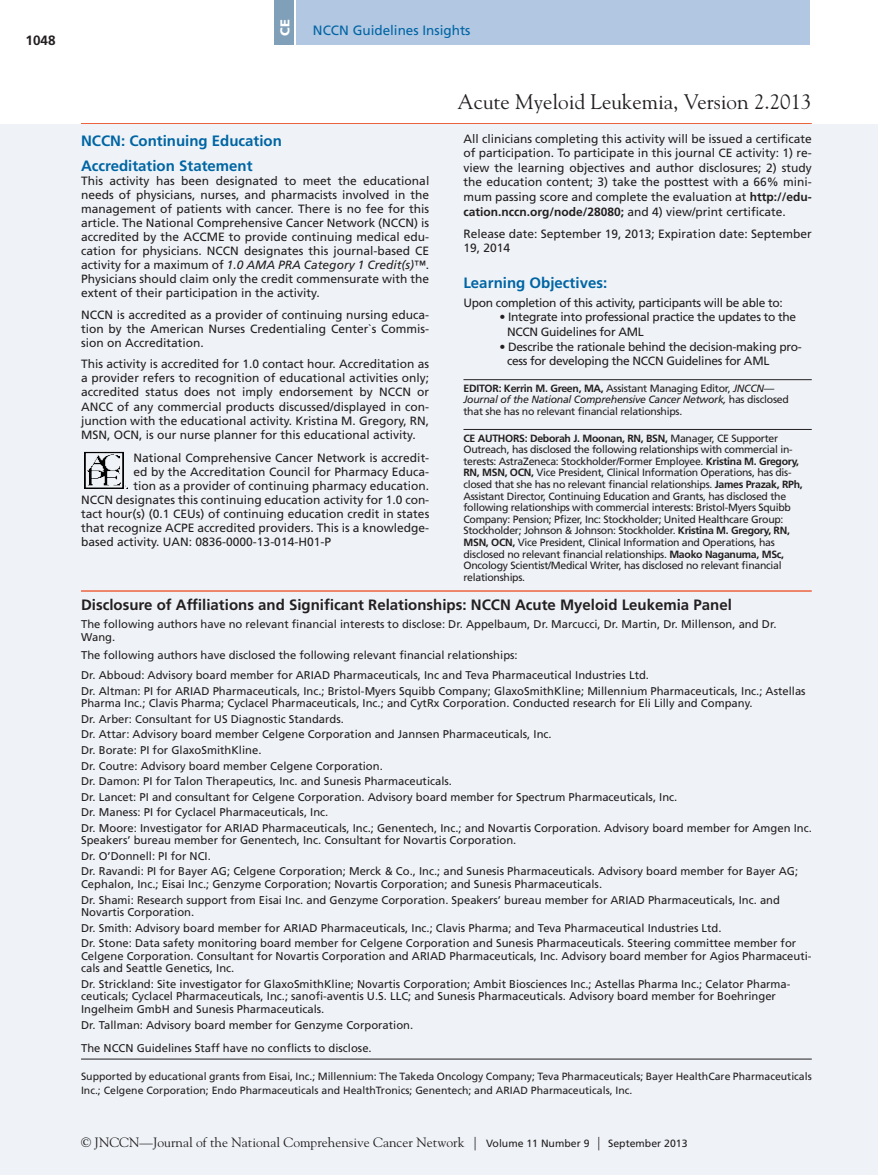
<style>
.page{position:relative;width:878px;height:1175px;background:#fff}
.page>*{position:absolute;margin:0;border:0;box-sizing:border-box;transform-origin:0 0}
.t1{font:21px "Goudy Std";color:#231f20}
.t2{font:700 15px "Frutiger LT Std";color:#231f20}
.H2_after_H1{font:700 15px "Frutiger LT Std";color:#0065a4}
.MEDSCAPE_Heading{font:700 15px "Frutiger LT Std";color:#0065a4}
.t3{font:13.5px "Goudy Std";color:#231f20}
.t4{font:13.5px "Frutiger LT Std";color:#0065a4}
.t5{font:700 13.5px "Frutiger LT Std";color:#231f20}
.t6{font:900 12.9px "Frutiger LT Std";color:#fff}
.ABS{font:12px/14.1px "Frutiger LT Std";color:#231f20;text-align:justify}
.MEDSCAPE_Learning_Ob{font:12px/14.5px "Frutiger LT Std";letter-spacing:-.025em;color:#231f20}
.ABS-2{font:12px "Frutiger LT Std";letter-spacing:-.025em;color:#231f20}
.t7{font:11.25px/12.6px "Frutiger LT Std";color:#231f20}
.OFN_HEADER{font:10.5px/11.6px "Frutiger LT Std";letter-spacing:-.025em;color:#231f20}
.ABS-3{font:10.5px/13.5px "Frutiger LT Std";color:#231f20}
.s1{font-weight:700}
.s2{font-style:italic}
.s3{font-family:"Frutiger LT Std";font-size:10.5px}
</style>
<div class="page">
<hr style="left:81px;top:123px;width:730px;height:1px;background:#ed633e">
<div style="left:297px;top:0;width:513px;height:45px;background:#b2c7e2"></div>
<div style="left:274px;top:0;width:20px;height:45px;background:#80a0b9"></div>
<div style="left:0;top:124px;width:878px;height:1050px;background:#eff3f7"></div>
<img style="left:84px;top:451px;width:42px;height:37px">
<hr style="left:463px;top:379px;width:348px;height:1px;background:#231f20">
<hr style="left:463px;top:429px;width:348px;height:1px;background:#231f20">
<hr style="left:81px;top:590px;width:730px;height:2px;background:#ed633e">
<hr style="left:81px;top:1058px;width:730px;height:1px;background:#231f20">
<p class="t5" style="left:26px;top:32px;width:32px">1048</p>
<p class="t6" style="left:277px;top:36px;width:18px;rotate:-90deg">CE</p>
<p class="t4" style="left:313px;top:23px;width:159px">NCCN Guidelines Insights</p>
<h1 class="t1" style="left:457px;top:89px;width:356px">Acute Myeloid Leukemia, Version 2.2013</h1>
<p class="ABS" style="left:463px;top:131px;width:350px;line-height:14.5px">All clinicians completing this activity will be issued a certificate of participation. To participate in this journal CE activity: 1) re&shy;view the learning objectives and author disclosures; 2) study the education content; 3) take the posttest with a 66% mini&shy;mum passing score and complete the evaluation at <span class="s1">http://edu&shy;cation.nccn.org/node/28080;</span> and 4) view/print certificate.</p>
<p class="ABS" style="left:463px;top:226px;width:350px;line-height:14.5px">Release date: September 19, 2013; Expiration date: September<br>19, 2014</p>
<p class="MEDSCAPE_Heading" style="left:463px;top:274px;width:145px">Learning Objectives:</p>
<p class="ABS-2" style="left:463px;top:296px;width:321px">Upon completion of this activity, participants will be able to:</p>
<p class="MEDSCAPE_Learning_Ob" style="left:507px;top:310px;width:291px;text-indent:-8px">• Integrate into professional practice the updates to the<br>NCCN Guidelines for AML</p>
<p class="MEDSCAPE_Learning_Ob" style="left:507px;top:339px;width:296px;text-indent:-8px">• Describe the rationale behind the decision-making pro&shy;cess for developing the NCCN Guidelines for AML</p>
<p class="OFN_HEADER" style="left:463px;top:382px;width:327px"><span class="s1">EDITOR: Kerrin M. Green, MA,</span> Assistant Managing Editor, <span class="s2">JNCCN—<br>Journal of the National Comprehensive Cancer Network,</span> has disclosed that she has no relevant financial relationships.</p>
<p class="OFN_HEADER" style="left:463px;top:432px;width:341px"><span class="s1">CE AUTHORS: Deborah J. Moonan, RN, BSN,</span> Manager, CE Supporter Outreach, has disclosed the following relationships with commercial in&shy;terests: AstraZeneca: Stockholder/Former Employee. <span class="s1">Kristina M. Gregory, RN, MSN, OCN,</span> Vice President, Clinical Information Operations, has dis&shy;closed that she has no relevant financial relationships. <span class="s1">James Prazak, RPh, </span>Assistant Director, Continuing Education and Grants, has disclosed the following relationships with commercial interests: Bristol-Myers Squibb Company: Pension; Pfizer, Inc: Stockholder; United Healthcare Group:<br>Stockholder; Johnson &amp; Johnson: Stockholder. <span class="s1">Kristina M. Gregory, RN, MSN, OCN,</span> Vice President, Clinical Information and Operations, has disclosed no relevant financial relationships. <span class="s1">Maoko Naganuma, MSc, </span>Oncology Scientist/Medical Writer, has disclosed no relevant financial relationships.</p>
<p class="t2" style="left:81px;top:595px;width:652px">Disclosure of Affiliations and Significant Relationships: NCCN Acute Myeloid Leukemia Panel</p>
<p class="t7" style="left:81px;top:618px;width:696px">The following authors have no relevant financial interests to disclose: Dr. Appelbaum, Dr. Marcucci, Dr. Martin, Dr. Millenson, and Dr.<br>Wang.</p>
<p class="t7" style="left:81px;top:649px;width:438px">The following authors have disclosed the following relevant financial relationships:</p>
<p class="t7" style="left:81px;top:669px;width:569px">Dr. Abboud: Advisory board member for ARIAD Pharmaceuticals, Inc and Teva Pharmaceutical Industries Ltd.</p>
<p class="t7" style="left:81px;top:684px;width:726px">Dr. Altman: PI for ARIAD Pharmaceuticals, Inc.; Bristol-Myers Squibb Company; GlaxoSmithKline; Millennium Pharmaceuticals, Inc.; Astellas<br>Pharma Inc.; Clavis Pharma; Cyclacel Pharmaceuticals, Inc.; and CytRx Corporation. Conducted research for Eli Lilly and Company.</p>
<p class="t7" style="left:81px;top:712px;width:264px">Dr. Arber: Consultant for US Diagnostic Standards.</p>
<p class="t7" style="left:81px;top:728px;width:472px">Dr. Attar: Advisory board member Celgene Corporation and Jannsen Pharmaceuticals, Inc.</p>
<p class="t7" style="left:81px;top:744px;width:182px">Dr. Borate: PI for GlaxoSmithKline.</p>
<p class="t7" style="left:81px;top:759px;width:303px">Dr. Coutre: Advisory board member Celgene Corporation.</p>
<p class="t7" style="left:81px;top:775px;width:372px">Dr. Damon: PI for Talon Therapeutics, Inc. and Sunesis Pharmaceuticals.</p>
<p class="t7" style="left:81px;top:790px;width:597px">Dr. Lancet: PI and consultant for Celgene Corporation. Advisory board member for Spectrum Pharmaceuticals, Inc.</p>
<p class="t7" style="left:81px;top:806px;width:249px">Dr. Maness: PI for Cyclacel Pharmaceuticals, Inc.</p>
<p class="t7" style="left:81px;top:821px;width:732px">Dr. Moore: Investigator for ARIAD Pharmaceuticals, Inc.; Genentech, Inc.; and Novartis Corporation. Advisory board member for Amgen Inc.<br>Speakers’ bureau member for Genentech, Inc. Consultant for Novartis Corporation.</p>
<p class="t7" style="left:81px;top:849px;width:131px">Dr. O’Donnell: PI for NCI.</p>
<p class="t7" style="left:81px;top:865px;width:718px">Dr. Ravandi: PI for Bayer AG; Celgene Corporation; Merck &amp; Co., Inc.; and Sunesis Pharmaceuticals. Advisory board member for Bayer AG;<br>Cephalon, Inc.; Eisai Inc.; Genzyme Corporation; Novartis Corporation; and Sunesis Pharmaceuticals.</p>
<p class="t7" style="left:81px;top:893px;width:700px">Dr. Shami: Research support from Eisai Inc. and Genzyme Corporation. Speakers’ bureau member for ARIAD Pharmaceuticals, Inc. and<br>Novartis Corporation.</p>
<p class="t7" style="left:81px;top:921px;width:642px">Dr. Smith: Advisory board member for ARIAD Pharmaceuticals, Inc.; Clavis Pharma; and Teva Pharmaceutical Industries Ltd.</p>
<p class="t7" style="left:81px;top:937px;width:732px">Dr. Stone: Data safety monitoring board member for Celgene Corporation and Sunesis Pharmaceuticals. Steering committee member for<br>Celgene Corporation. Consultant for Novartis Corporation and ARIAD Pharmaceuticals, Inc. Advisory board member for Agios Pharmaceuti&shy;cals and Seattle Genetics, Inc.</p>
<p class="t7" style="left:81px;top:977px;width:711px">Dr. Strickland: Site investigator for GlaxoSmithKline; Novartis Corporation; Ambit Biosciences Inc.; Astellas Pharma Inc.; Celator Pharma&shy;ceuticals; Cyclacel Pharmaceuticals, Inc.; sanofi-aventis U.S. LLC; and Sunesis Pharmaceuticals. Advisory board member for Boehringer<br>Ingelheim GmbH and Sunesis Pharmaceuticals.</p>
<p class="t7" style="left:81px;top:1018px;width:333px">Dr. Tallman: Advisory board member for Genzyme Corporation.</p>
<p class="t7" style="left:81px;top:1041px;width:292px">The NCCN Guidelines Staff have no conflicts to disclose.</p>
<p class="ABS-3" style="left:81px;top:1070px;width:732px">Supported by educational grants from Eisai, Inc.; Millennium: The Takeda Oncology Company; Teva Pharmaceuticals; Bayer HealthCare Pharmaceuticals<br>Inc.; Celgene Corporation; Endo Pharmaceuticals and HealthTronics; Genentech; and ARIAD Pharmaceuticals, Inc.</p>
<p class="H2_after_H1" style="left:81px;top:132px;width:202px">NCCN: Continuing Education</p>
<p class="H2_after_H1" style="left:81px;top:156px;width:173px">Accreditation Statement</p>
<p class="ABS" style="left:81px;top:173px;width:350px">This activity has been designated to meet the educational needs of physicians, nurses, and pharmacists involved in the management of patients with cancer. There is no fee for this article. The National Comprehensive Cancer Network (NCCN) is accredited by the ACCME to provide continuing medical edu&shy;cation for physicians. NCCN designates this journal-based CE activity for a maximum of <span class="s2">1.0 AMA PRA Category 1 Credit(s)</span>™.<br>Physicians should claim only the credit commensurate with the extent of their participation in the activity.</p>
<p class="ABS" style="left:81px;top:307px;width:350px">NCCN is accredited as a provider of continuing nursing educa&shy;tion by the American Nurses Credentialing Center`s Commis&shy;sion on Accreditation.</p>
<p class="ABS" style="left:81px;top:357px;width:350px">This activity is accredited for 1.0 contact hour. Accreditation as a provider refers to recognition of educational activities only; accredited status does not imply endorsement by NCCN or ANCC of any commercial products discussed/displayed in con&shy;junction with the educational activity. Kristina M. Gregory, RN, MSN, OCN, is our nurse planner for this educational activity.</p>
<p class="ABS" style="left:133px;top:450px;width:297px">National Comprehensive Cancer Network is accredit-</p>
<p class="ABS" style="left:133px;top:464px;width:297px">ed by the Accreditation Council for Pharmacy Educa-</p>
<p class="ABS" style="left:133px;top:478px;width:297px">tion as a provider of continuing pharmacy education.</p>
<p class="ABS" style="left:81px;top:493px;width:350px">NCCN designates this continuing education activity for 1.0 con-</p>
<p class="ABS" style="left:81px;top:507px;width:350px">tact hour(s) (0.1 CEUs) of continuing education credit in states</p>
<p class="ABS" style="left:81px;top:521px;width:350px">that recognize ACPE accredited providers. This is a knowledge-</p>
<p class="ABS" style="left:81px;top:535px;width:251px">based activity. UAN: 0836-0000-13-014-H01-P</p>
<p class="t3" style="left:81px;top:1134px;width:608px">© JNCCN—Journal of the National Comprehensive Cancer Network | <span class="s3">Volume 11 Number 9</span> | <span class="s3">September 2013</span></p>
</div>
